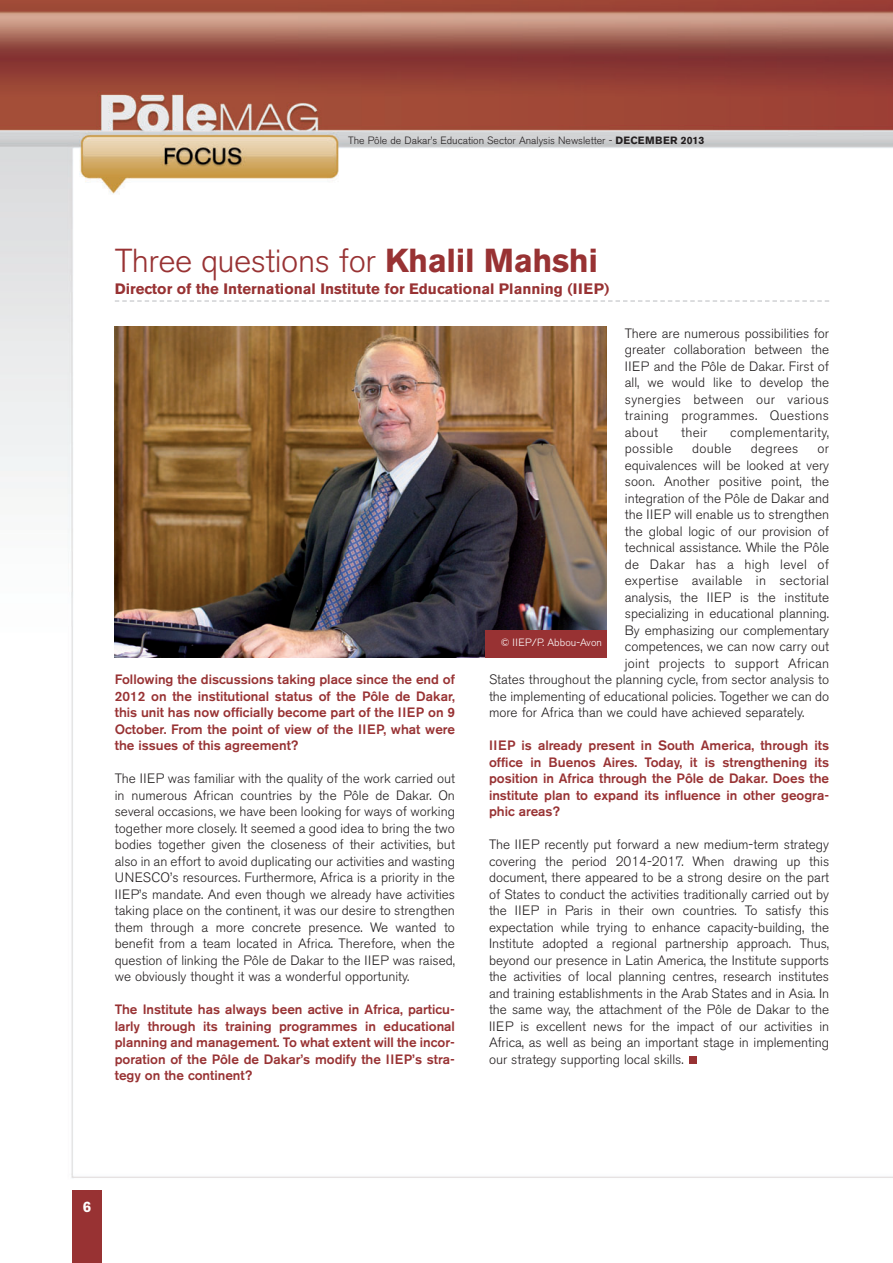
<style>
.page{position:relative;width:893px;height:1263px;background:#fff}
.page>*{position:absolute;margin:0;border:0;box-sizing:border-box;transform-origin:0 0}
.t1{font:300 33px "Akzidenz Grotesk BE";letter-spacing:-.015em;color:#983233}
.t2{font:700 15px "Akzidenz Grotesk BE";color:#983233}
.t3{font:700 15px "Akzidenz Grotesk BE";color:#fff}
.t4{font:300 13.5px/16.5px "Akzidenz Grotesk BE";color:#231f20;text-align:justify}
.t5{font:500 13.5px/16.5px "Akzidenz Grotesk BE";color:#983233;text-align:justify}
.t6{font:300 13.5px "Akzidenz Grotesk BE";letter-spacing:.02em;color:#231f20}
.t7{font:300 10.5px "Akzidenz Grotesk BE";color:#231f20}
.t8{font:300 10.5px "Akzidenz Grotesk BE";color:#fff}
.s1{font-weight:700}
</style>
<div class="page">
<img style="left:0;top:0;width:892px;height:1191px">
<img style="left:892px;top:1px;width:1px;height:1177px">
<div style="left:72px;top:1191px;width:30px;height:72px;background:#983233"></div>
<div style="left:689px;top:1056px;width:8px;height:8px;background:#983233"></div>
<svg style="left:115px;top:300px;width:714px;height:2px"></svg>
<img style="left:115px;top:326px;width:492px;height:332px">
<div style="left:485px;top:630px;width:122px;height:28px;background:#983233"></div>
<p class="t7" style="left:348px;top:136px;width:358px">The Pôle de Dakar’s Education Sector Analysis Newsletter - <span class="s1">DECEMBER 2013</span></p>
<h1 class="t1" style="left:115px;top:246px;width:485px">Three questions for <span class="s1">Khalil Mahshi</span></h1>
<p class="t2" style="left:115px;top:283px;width:496px">Director of the International Institute for Educational Planning (IIEP)</p>
<p class="t4" style="left:625px;top:326px;width:206px">There are numerous possibilities for greater collaboration between the IIEP and the Pôle de Dakar. First of all, we would like to develop the synergies between our various training programmes. Questions about</p>
<p class="t4" style="left:681px;top:425px;width:28px">their</p>
<p class="t6" style="left:730px;top:426px;width:100px">complementarity,</p>
<p class="t5" style="left:115px;top:672px;width:342px">Following the discussions taking place since the end of 2012 on the institutional status of the Pôle de Dakar, this unit has now officially become part of the IIEP on 9<br>October. From the point of view of the IIEP, what were the issues of this agreement?</p>
<p class="t4" style="left:115px;top:771px;width:342px">The IIEP was familiar with the quality of the work carried out in numerous African countries by the Pôle de Dakar. On several occasions, we have been looking for ways of working together more closely. It seemed a good idea to bring the two bodies together given the closeness of their activities, but also in an effort to avoid duplicating our activities and wasting UNESCO’s resources. Furthermore, Africa is a priority in the IIEP’s mandate. And even though we already have activities taking place on the continent, it was our desire to strengthen them through a more concrete presence. We wanted to benefit from a team located in Africa. Therefore, when the question of linking the Pôle de Dakar to the IIEP was raised, we obviously thought it was a wonderful opportunity.</p>
<p class="t5" style="left:115px;top:1002px;width:342px">The Institute has always been active in Africa, particu&shy;larly through its training programmes in educational planning and management. To what extent will the incor&shy;poration of the Pôle de Dakar’s modify the IIEP’s stra&shy;tegy on the continent?</p>
<p class="t6" style="left:625px;top:443px;width:50px">possible</p>
<p class="t4" style="left:692px;top:441px;width:41px">double</p>
<p class="t6" style="left:751px;top:443px;width:49px">degrees</p>
<p class="t4" style="left:817px;top:441px;width:13px">or</p>
<p class="t4" style="left:625px;top:458px;width:206px">equivalences will be looked at very</p>
<p class="t4" style="left:625px;top:474px;width:206px">soon. Another positive point, the</p>
<p class="t4" style="left:625px;top:491px;width:206px">integration of the Pôle de Dakar and</p>
<p class="t4" style="left:625px;top:507px;width:206px">the IIEP will enable us to strengthen</p>
<p class="t4" style="left:625px;top:524px;width:206px">the global logic of our provision of</p>
<p class="t4" style="left:625px;top:540px;width:206px">technical assistance. While the Pôle</p>
<p class="t6" style="left:625px;top:558px;width:206px">de Dakar has a high level of</p>
<p class="t6" style="left:625px;top:575px;width:206px">expertise available in sectorial</p>
<p class="t4" style="left:625px;top:590px;width:206px">analysis, the IIEP is the institute</p>
<p class="t4" style="left:625px;top:606px;width:206px">specializing in educational planning.</p>
<p class="t4" style="left:625px;top:623px;width:206px">By emphasizing our complementary</p>
<p class="t4" style="left:625px;top:639px;width:206px">competences, we can now carry out</p>
<p class="t4" style="left:625px;top:656px;width:206px">joint projects to support African</p>
<p class="t4" style="left:489px;top:672px;width:342px">States throughout the planning cycle, from sector analysis to</p>
<p class="t4" style="left:489px;top:689px;width:342px">the implementing of educational policies. Together we can do</p>
<p class="t4" style="left:489px;top:705px;width:317px">more for Africa than we could have achieved separately.</p>
<p class="t5" style="left:489px;top:738px;width:342px">IIEP is already present in South America, through its office in Buenos Aires. Today, it is strengthening its position in Africa through the Pôle de Dakar. Does the institute plan to expand its influence in other geogra&shy;phic areas?</p>
<p class="t4" style="left:489px;top:837px;width:342px">The IIEP recently put forward a new medium-term strategy covering the period 2014-2017. When drawing up this document, there appeared to be a strong desire on the part of States to conduct the activities traditionally carried out by the IIEP in Paris in their own countries. To satisfy this expectation while trying to enhance capacity-building, the Institute adopted a regional partnership approach. Thus, beyond our presence in Latin America, the Institute supports the activities of local planning centres, research institutes and training establishments in the Arab States and in Asia. In the same way, the attachment of the Pôle de Dakar to the IIEP is excellent news for the impact of our activities in Africa, as well as being an important stage in implementing our strategy supporting local skills.</p>
<p class="t8" style="left:501px;top:638px;width:103px">© IIEP/P. Abbou-Avon</p>
<p class="t3" style="left:83px;top:1200px;width:10px">6</p>
</div>
